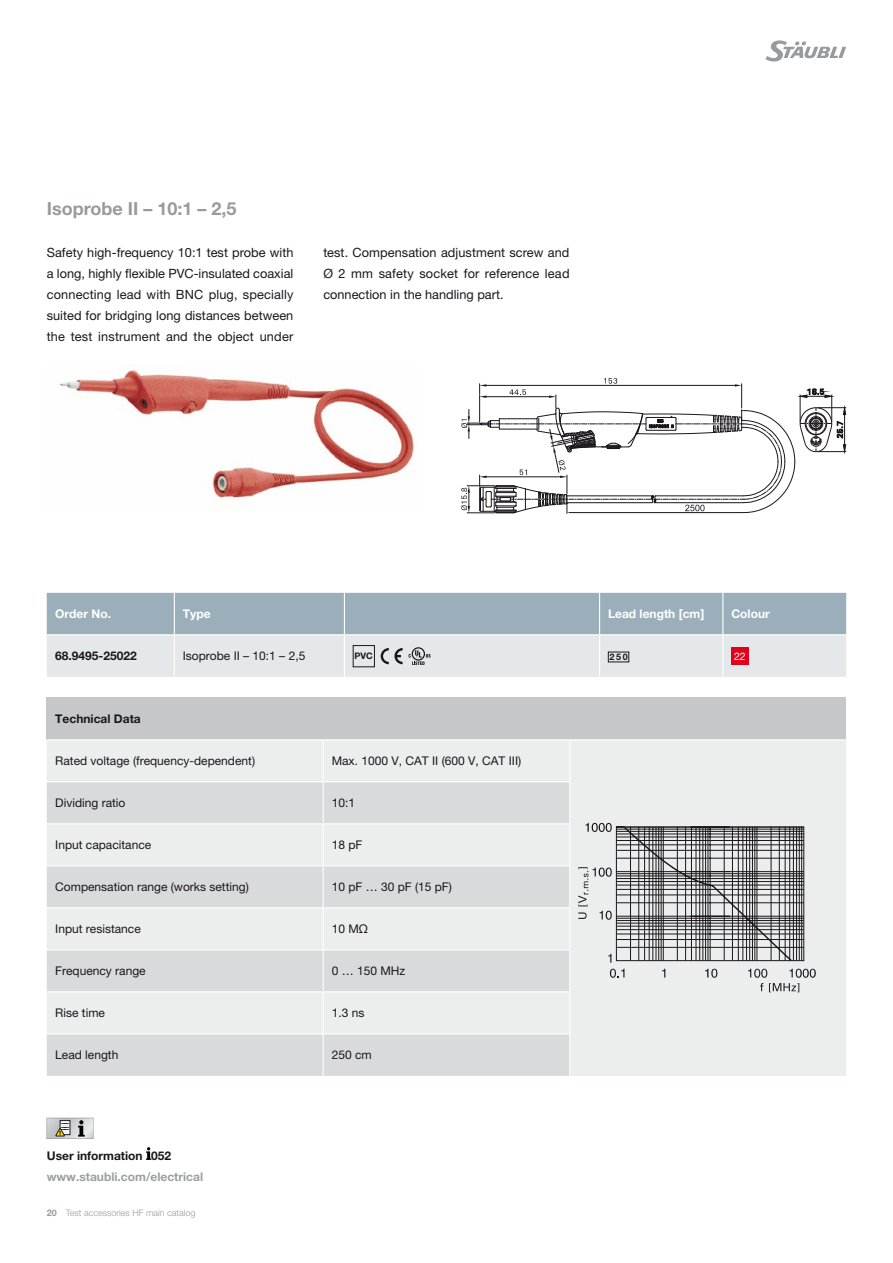
<style>
.page{position:relative;width:893px;height:1263px;background:#fff}
.page>*{position:absolute;margin:0;border:0;box-sizing:border-box;transform-origin:0 0}
.t1{font:700 18px "Helvetica Neue LTW1 G";color:#969b9f}
.t2{font:12.75px/21px "Helvetica Neue LTW1 G";letter-spacing:.015em;color:#1a171c;text-align:justify}
.t3{font:12px "Helvetica Neue LTW1 G";color:#1a171c}
.t4{font:700 12px "Helvetica Neue LTW1 G";color:#1a171c}
.t5{font:700 12px "Helvetica Neue LTW1 G";color:#fff}
.t6{font:700 12px "Helvetica Neue LTW1 G";color:#9c9e9f}
.t7{font:10.5px "Helvetica Neue LTW1 G";color:#fff}
.t8{font:300 9px "Helvetica Neue LTW1 G";color:#969b9f}
.t9{font:700 9px "Helvetica Neue LTW1 G";letter-spacing:.095em;color:#1a171c}
.s1{font-weight:700}
</style>
<div class="page">
<svg style="left:765px;top:40px;width:81px;height:22px"></svg>
<img style="left:59px;top:364px;width:355px;height:135px">
<svg style="left:461px;top:378px;width:385px;height:136px"></svg>
<svg style="left:47px;top:593px;width:799px;height:84px;background:#bfcbd2"></svg>
<div style="left:731px;top:648px;width:17px;height:17px;background:#e2001a"></div>
<div style="left:47px;top:698px;width:799px;height:42px;background:#c6c7c8"></div>
<div style="left:47px;top:740px;width:799px;height:336px;background:#eceded"></div>
<svg style="left:47px;top:782px;width:522px;height:294px;background:#e1e2e3"></svg>
<hr style="left:323px;top:782px;width:1px;height:41px;background:#fff">
<hr style="left:323px;top:824px;width:1px;height:41px;background:#fff">
<hr style="left:323px;top:866px;width:1px;height:41px;background:#fff">
<hr style="left:323px;top:908px;width:1px;height:41px;background:#fff">
<hr style="left:323px;top:950px;width:1px;height:41px;background:#fff">
<hr style="left:47px;top:991px;width:276px;height:1px;background:#fff">
<hr style="left:323px;top:991px;width:247px;height:1px;background:#fff">
<hr style="left:323px;top:992px;width:1px;height:41px;background:#fff">
<hr style="left:323px;top:1034px;width:1px;height:42px;background:#fff">
<hr style="left:47px;top:823px;width:276px;height:1px;background:#fff">
<hr style="left:323px;top:823px;width:247px;height:1px;background:#fff">
<hr style="left:47px;top:865px;width:276px;height:1px;background:#fff">
<hr style="left:323px;top:865px;width:247px;height:1px;background:#fff">
<hr style="left:47px;top:907px;width:276px;height:1px;background:#fff">
<hr style="left:323px;top:907px;width:247px;height:1px;background:#fff">
<hr style="left:47px;top:949px;width:276px;height:1px;background:#fff">
<hr style="left:323px;top:949px;width:247px;height:1px;background:#fff">
<hr style="left:47px;top:781px;width:276px;height:1px;background:#fff">
<hr style="left:323px;top:781px;width:247px;height:1px;background:#fff">
<hr style="left:47px;top:1033px;width:276px;height:1px;background:#fff">
<hr style="left:323px;top:1033px;width:247px;height:1px;background:#fff">
<hr style="left:323px;top:740px;width:1px;height:41px;background:#fff">
<hr style="left:569px;top:740px;width:1px;height:41px;background:#fff">
<hr style="left:569px;top:782px;width:1px;height:41px;background:#fff">
<hr style="left:569px;top:824px;width:1px;height:41px;background:#fff">
<hr style="left:569px;top:866px;width:1px;height:41px;background:#fff">
<hr style="left:569px;top:908px;width:1px;height:41px;background:#fff">
<hr style="left:569px;top:950px;width:1px;height:41px;background:#fff">
<hr style="left:569px;top:992px;width:1px;height:41px;background:#fff">
<hr style="left:569px;top:1034px;width:1px;height:42px;background:#fff">
<hr style="left:47px;top:739px;width:276px;height:1px;background:#fff">
<hr style="left:323px;top:739px;width:247px;height:1px;background:#fff">
<hr style="left:570px;top:739px;width:276px;height:1px;background:#fff">
<hr style="left:690px;top:916px;width:114px;height:1px;background:#1a171c">
<hr style="left:709px;top:918px;width:95px;height:1px;background:#1a171c">
<hr style="left:709px;top:920px;width:95px;height:1px;background:#1a171c">
<hr style="left:709px;top:923px;width:95px;height:1px;background:#1a171c">
<hr style="left:709px;top:926px;width:95px;height:1px;background:#1a171c">
<hr style="left:709px;top:929px;width:95px;height:1px;background:#1a171c">
<hr style="left:709px;top:934px;width:95px;height:1px;background:#1a171c">
<hr style="left:709px;top:939px;width:95px;height:1px;background:#1a171c">
<hr style="left:709px;top:947px;width:95px;height:1px;background:#1a171c">
<hr style="left:690px;top:871px;width:114px;height:1px;background:#1a171c">
<hr style="left:709px;top:873px;width:95px;height:1px;background:#1a171c">
<hr style="left:709px;top:876px;width:95px;height:1px;background:#1a171c">
<hr style="left:709px;top:878px;width:95px;height:1px;background:#1a171c">
<hr style="left:709px;top:881px;width:95px;height:1px;background:#1a171c">
<hr style="left:709px;top:885px;width:95px;height:1px;background:#1a171c">
<hr style="left:709px;top:889px;width:95px;height:1px;background:#1a171c">
<hr style="left:709px;top:895px;width:95px;height:1px;background:#1a171c">
<hr style="left:709px;top:902px;width:95px;height:1px;background:#1a171c">
<hr style="left:709px;top:829px;width:95px;height:1px;background:#1a171c">
<hr style="left:709px;top:831px;width:95px;height:1px;background:#1a171c">
<hr style="left:709px;top:834px;width:95px;height:1px;background:#1a171c">
<hr style="left:709px;top:837px;width:95px;height:1px;background:#1a171c">
<hr style="left:709px;top:840px;width:95px;height:1px;background:#1a171c">
<hr style="left:709px;top:844px;width:95px;height:1px;background:#1a171c">
<hr style="left:709px;top:850px;width:95px;height:1px;background:#1a171c">
<hr style="left:709px;top:858px;width:95px;height:1px;background:#1a171c">
<hr style="left:801px;top:827px;width:1px;height:134px;background:#1a171c">
<hr style="left:799px;top:827px;width:1px;height:134px;background:#1a171c">
<hr style="left:796px;top:827px;width:1px;height:134px;background:#1a171c">
<hr style="left:793px;top:827px;width:1px;height:134px;background:#1a171c">
<svg style="left:610px;top:969px;width:14px;height:9px"></svg>
<svg style="left:662px;top:969px;width:3px;height:8px"></svg>
<svg style="left:705px;top:969px;width:12px;height:9px"></svg>
<svg style="left:748px;top:969px;width:68px;height:23px;background:#cbcccd"></svg>
<svg style="left:578px;top:823px;width:215px;height:140px;background:#adacae"></svg>
<svg style="left:47px;top:1118px;width:47px;height:21px"></svg>
<svg style="left:146px;top:1147px;width:5px;height:13px"></svg>
<h1 class="t1" style="left:47px;top:197px;width:191px">Isoprobe II – 10:1 – 2,5</h1>
<p class="t2" style="left:47px;top:242px;width:248px">Safety high-frequency 10:1 test probe with a long, highly flexible PVC-insulated coaxial connecting lead with BNC plug, specially suited for bridging long distances between the test instrument and the object under</p>
<p class="t2" style="left:323px;top:242px;width:248px">test. Compensation adjustment screw and Ø 2 mm safety socket for reference lead connection in the handling part.</p>
<p class="t5" style="left:55px;top:606px;width:57px">Order No.</p>
<p class="t5" style="left:183px;top:606px;width:29px">Type</p>
<p class="t5" style="left:608px;top:606px;width:98px">Lead length [cm]</p>
<p class="t5" style="left:731px;top:606px;width:40px">Colour</p>
<p class="t4" style="left:55px;top:649px;width:83px">68.9495-25022</p>
<p class="t3" style="left:183px;top:649px;width:124px">Isoprobe II – 10:1 – 2,5</p>
<p class="t9" style="left:355px;top:651px;width:20px">PVC</p>
<p class="t9" style="left:609px;top:651px;width:20px">250</p>
<p class="t7" style="left:734px;top:650px;width:13px">22</p>
<p class="t4" style="left:55px;top:711px;width:87px">Technical Data</p>
<p class="t3" style="left:55px;top:753px;width:201px">Rated voltage (frequency-dependent)</p>
<p class="t3" style="left:332px;top:753px;width:191px">Max. 1000 V, CAT II (600 V, CAT III)</p>
<p class="t3" style="left:55px;top:795px;width:72px">Dividing ratio</p>
<p class="t3" style="left:332px;top:795px;width:25px">10:1</p>
<p class="t3" style="left:55px;top:837px;width:98px">Input capacitance</p>
<p class="t3" style="left:332px;top:837px;width:32px">18 pF</p>
<p class="t3" style="left:55px;top:879px;width:195px">Compensation range (works setting)</p>
<p class="t3" style="left:332px;top:879px;width:122px">10 pF … 30 pF (15 pF)</p>
<p class="t3" style="left:55px;top:921px;width:87px">Input resistance</p>
<p class="t3" style="left:332px;top:921px;width:38px">10 MΩ</p>
<p class="t3" style="left:55px;top:963px;width:92px">Frequency range</p>
<p class="t3" style="left:332px;top:963px;width:75px">0 … 150 MHz</p>
<p class="t3" style="left:55px;top:1005px;width:51px">Rise time</p>
<p class="t3" style="left:332px;top:1005px;width:34px">1.3 ns</p>
<p class="t3" style="left:55px;top:1048px;width:65px">Lead length</p>
<p class="t3" style="left:332px;top:1048px;width:42px">250 cm</p>
<p class="t4" style="left:47px;top:1148px;width:126px">User information 052</p>
<p class="t6" style="left:47px;top:1169px;width:158px">www.staubli.com/electrical</p>
<p class="t8" style="left:47px;top:1207px;width:150px"><span class="s1">20</span> Test accessories HF main catalog</p>
</div>
